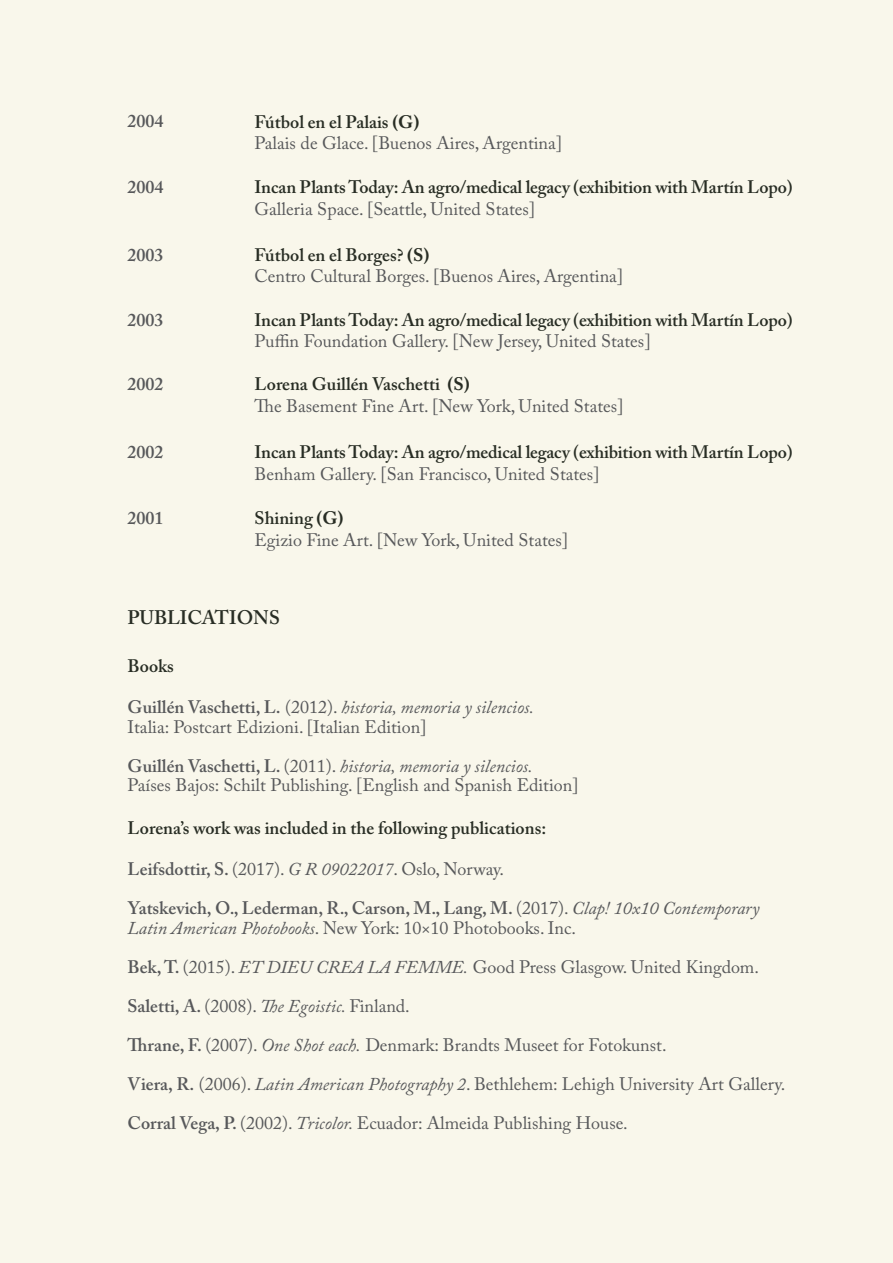
<style>
.page{position:relative;width:893px;height:1263px;background:#f9f7eb}
.page>*{position:absolute;margin:0;border:0;box-sizing:border-box;transform-origin:0 0}
.t1{font:600 19.5px "Adobe Caslon Pro";color:#282d24}
.t2{font:18px "Adobe Caslon Pro";color:#57585a}
.t3{font:600 18px "Adobe Caslon Pro";letter-spacing:-.005em;color:#282d24}
.t4{font:italic 18px "Adobe Caslon Pro";color:#57585a}
.t5{font:600 18px "Adobe Caslon Pro";color:#57585a}
.s1{font-weight:700}
.s2{font-weight:600;font-style:normal}
.s3{font-style:normal}
.s4{font-weight:600}
.s5{font-style:italic}
.s6{font-weight:400}
.s7{font-weight:400;font-style:italic}
</style>
<div class="page">
<p class="t5" style="left:128px;top:110px;width:37px">2004</p>
<p class="t5" style="left:128px;top:176px;width:37px">2004</p>
<p class="t5" style="left:128px;top:244px;width:37px">2003</p>
<p class="t5" style="left:128px;top:309px;width:37px">2003</p>
<p class="t5" style="left:128px;top:373px;width:37px">2002</p>
<p class="t5" style="left:128px;top:441px;width:37px">2002</p>
<p class="t5" style="left:128px;top:507px;width:37px">2001</p>
<p class="t3" style="left:254px;top:111px;width:166px">Fútbol en el Palais <span class="s1">(G)</span></p>
<p class="t2" style="left:254px;top:133px;width:309px">Palais de Glace. [Buenos Aires, Argentina]</p>
<p class="t3" style="left:254px;top:176px;width:540px">Incan Plants Today: An agro/medical legacy (exhibition with Martín Lopo)</p>
<p class="t2" style="left:254px;top:198px;width:282px">Galleria Space. [Seattle, United States]</p>
<p class="t3" style="left:254px;top:244px;width:176px">Fútbol en el Borges? <span class="s1">(S)</span></p>
<p class="t2" style="left:254px;top:266px;width:370px">Centro Cultural Borges. [Buenos Aires, Argentina]</p>
<p class="t3" style="left:254px;top:309px;width:540px">Incan Plants Today: An agro/medical legacy (exhibition with Martín Lopo)</p>
<p class="t2" style="left:254px;top:331px;width:398px">Puffin Foundation Gallery. [New Jersey, United States]</p>
<p class="t3" style="left:254px;top:373px;width:217px">Lorena Guillén Vaschetti <span class="s1">(S)</span></p>
<p class="t2" style="left:254px;top:395px;width:371px">The Basement Fine Art. [New York, United States]</p>
<p class="t3" style="left:254px;top:441px;width:540px">Incan Plants Today: An agro/medical legacy (exhibition with Martín Lopo)</p>
<p class="t2" style="left:254px;top:463px;width:347px">Benham Gallery. [San Francisco, United States]</p>
<p class="t3" style="left:254px;top:507px;width:90px">Shining <span class="s1">(G)</span></p>
<p class="t2" style="left:254px;top:529px;width:315px">Egizio Fine Art. [New York, United States]</p>
<p class="t1" style="left:128px;top:606px;width:154px">PUBLICATIONS</p>
<p class="t3" style="left:128px;top:655px;width:48px">Books</p>
<p class="t4" style="left:128px;top:696px;width:408px"><span class="s2">Guillén Vaschetti, L.</span> <span class="s3">(2012).</span> historia, memoria y silencios.</p>
<p class="t2" style="left:128px;top:716px;width:301px">Italia: Postcart Edizioni. [Italian Edition]</p>
<p class="t4" style="left:128px;top:755px;width:407px"><span class="s2">Guillén Vaschetti, L.</span> <span class="s3">(2011).</span> historia, memoria y silencios.</p>
<p class="t2" style="left:128px;top:774px;width:453px">Países Bajos: Schilt Publishing. [English and Spanish Edition]</p>
<p class="t3" style="left:128px;top:817px;width:420px">Lorena’s work was included in the following publications:</p>
<p class="t2" style="left:128px;top:859px;width:378px"><span class="s4">Leifsdottir, S.</span> (2017). <span class="s5">G R 09022017</span>. Oslo, Norway.</p>
<p class="t5" style="left:128px;top:898px;width:633px">Yatskevich, O., Lederman, R., Carson, M., Lang, M. <span class="s6">(2017).</span> <span class="s7">Clap! 10x10 Contemporary</span></p>
<p class="t2" style="left:128px;top:917px;width:450px"><span class="s5">Latin American Photobooks</span>. New York: 10×10 Photobooks. Inc.</p>
<p class="t2" style="left:128px;top:956px;width:633px"><span class="s4">Bek, T.</span> (2015). <span class="s5">ET DIEU CREA LA FEMME.</span> Good Press Glasgow. United Kingdom.</p>
<p class="t2" style="left:128px;top:995px;width:284px"><span class="s4">Saletti, A.</span> (2008). <span class="s5">The Egoistic.</span> Finland.</p>
<p class="t2" style="left:128px;top:1034px;width:540px"><span class="s4">Thrane, F.</span> (2007). <span class="s5">One Shot each.</span> Denmark: Brandts Museet for Fotokunst.</p>
<p class="t2" style="left:128px;top:1073px;width:659px"><span class="s4">Viera, R.</span> (2006). <span class="s5">Latin American Photography 2</span>. Bethlehem: Lehigh University Art Gallery.</p>
<p class="t2" style="left:128px;top:1112px;width:502px"><span class="s4">Corral Vega, P.</span> (2002). <span class="s5">Tricolor.</span> Ecuador: Almeida Publishing House.</p>
</div>
